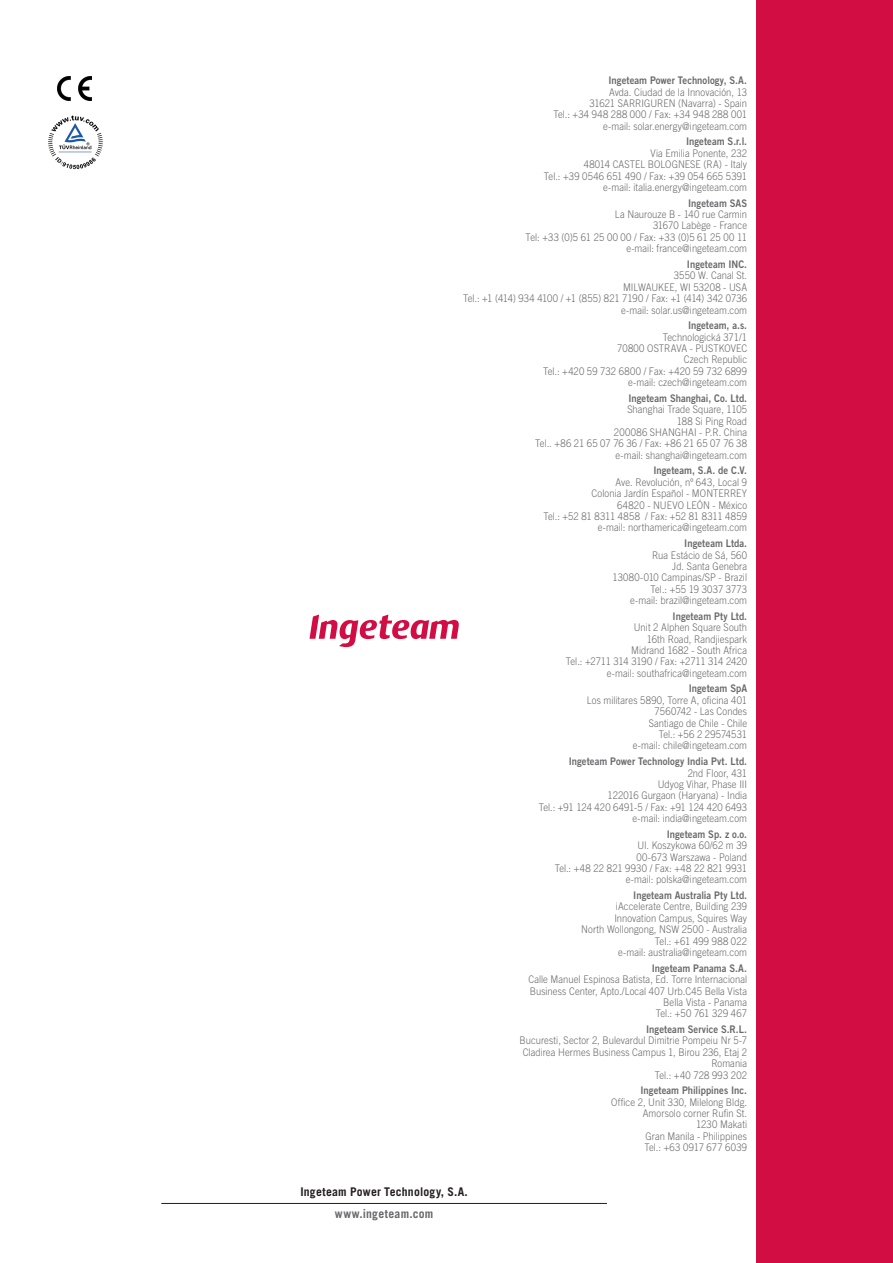
<style>
.page{position:relative;width:893px;height:1263px;background:#fff}
.page>*{position:absolute;margin:0;border:0;box-sizing:border-box;transform-origin:0 0}
.texto_pequeño{font:700 12px "Trade Gothic LT Std";letter-spacing:.02em;color:#231f20}
.texto_pequeño-2{font:700 12px "Trade Gothic LT Std";letter-spacing:.025em;color:#69696c}
.texto_pequeño-3{font:300 10.5px "Trade Gothic LT Std";letter-spacing:.005em;color:#69696c;scale:.9 1}
.texto_pequeño-4{font:10.5px "Trade Gothic LT Std Bd 2";letter-spacing:.005em;color:#69696c;scale:.9 1}
.texto_pequeño-5{font:300 10.5px "Trade Gothic LT Std";letter-spacing:.025em;color:#69696c;scale:.9 1}
.texto_pequeño-6{font:300 10.5px "Trade Gothic LT Std";letter-spacing:.035em;color:#69696c;scale:.9 1}
.texto_pequeño-7{font:300 10.5px "Trade Gothic LT Std";letter-spacing:-.015em;color:#69696c;scale:.9 1}
</style>
<div class="page">
<div style="left:757px;top:0;width:136px;height:1263px;background:#d20d44"></div>
<svg style="left:309px;top:614px;width:150px;height:33px"></svg>
<hr style="left:161px;top:1203px;width:446px;height:1px;background:#231f20">
<img style="left:58px;top:76px;width:33px;height:25px">
<img style="left:48px;top:115px;width:55px;height:55px">
<p class="texto_pequeño-4" style="left:608px;top:74px;width:156px">Ingeteam Power Technology, S.A.</p>
<p class="texto_pequeño-3" style="left:609px;top:86px;width:155px">Avda. Ciudad de la Innovación, 13</p>
<p class="texto_pequeño-3" style="left:589px;top:97px;width:177px">31621 SARRIGUREN (Navarra) - Spain</p>
<p class="texto_pequeño-6" style="left:553px;top:108px;width:217px">Tel.: +34 948 288 000 / Fax: +34 948 288 001</p>
<p class="texto_pequeño-3" style="left:603px;top:120px;width:161px">e-mail: solar.energy@ingeteam.com</p>
<p class="texto_pequeño-4" style="left:686px;top:135px;width:69px">Ingeteam S.r.l.</p>
<p class="texto_pequeño-3" style="left:651px;top:147px;width:109px">Via Emilia Ponente, 232</p>
<p class="texto_pequeño-3" style="left:584px;top:158px;width:183px">48014 CASTEL BOLOGNESE (RA) - Italy</p>
<p class="texto_pequeño-5" style="left:544px;top:170px;width:227px">Tel.: +39 0546 651 490 / Fax: +39 054 665 5391</p>
<p class="texto_pequeño-3" style="left:603px;top:181px;width:161px">e-mail: italia.energy@ingeteam.com</p>
<p class="texto_pequeño-4" style="left:688px;top:196px;width:67px">Ingeteam SAS</p>
<p class="texto_pequeño-3" style="left:615px;top:208px;width:148px">La Naurouze B - 140 rue Carmin</p>
<p class="texto_pequeño-3" style="left:653px;top:219px;width:106px">31670 Labège - France</p>
<p class="texto_pequeño-3" style="left:526px;top:231px;width:248px">Tel: +33 (0)5 61 25 00 00 / Fax: +33 (0)5 61 25 00 11</p>
<p class="texto_pequeño-3" style="left:626px;top:242px;width:136px">e-mail: france@ingeteam.com</p>
<p class="texto_pequeño-4" style="left:687px;top:258px;width:68px">Ingeteam INC.</p>
<p class="texto_pequeño-3" style="left:674px;top:269px;width:83px">3550 W. Canal St.</p>
<p class="texto_pequeño-3" style="left:623px;top:281px;width:139px">MILWAUKEE, WI 53208 - USA</p>
<p class="texto_pequeño-3" style="left:463px;top:292px;width:317px">Tel.: +1 (414) 934 4100 / +1 (855) 821 7190 / Fax: +1 (414) 342 0736</p>
<p class="texto_pequeño-3" style="left:621px;top:304px;width:141px">e-mail: solar.us@ingeteam.com</p>
<p class="texto_pequeño-4" style="left:688px;top:319px;width:67px">Ingeteam, a.s.</p>
<p class="texto_pequeño-3" style="left:663px;top:331px;width:95px">Technologická 371/1</p>
<p class="texto_pequeño-3" style="left:617px;top:342px;width:146px">70800 OSTRAVA - PUSTKOVEC</p>
<p class="texto_pequeño-3" style="left:684px;top:353px;width:72px">Czech Republic</p>
<p class="texto_pequeño-3" style="left:543px;top:365px;width:228px">Tel.: +420 59 732 6800 / Fax: +420 59 732 6899</p>
<p class="texto_pequeño-3" style="left:628px;top:376px;width:134px">e-mail: czech@ingeteam.com</p>
<p class="texto_pequeño-4" style="left:628px;top:392px;width:133px">Ingeteam Shanghai, Co. Ltd.</p>
<p class="texto_pequeño-3" style="left:627px;top:403px;width:135px">Shanghai Trade Square, 1105</p>
<p class="texto_pequeño-3" style="left:677px;top:415px;width:80px">188 Si Ping Road</p>
<p class="texto_pequeño-3" style="left:614px;top:426px;width:149px">200086 SHANGHAI - P.R. China</p>
<p class="texto_pequeño-3" style="left:535px;top:437px;width:237px">Tel.. +86 21 65 07 76 36 / Fax: +86 21 65 07 76 38</p>
<p class="texto_pequeño-3" style="left:616px;top:449px;width:148px">e-mail: shanghai@ingeteam.com</p>
<p class="texto_pequeño-4" style="left:653px;top:464px;width:106px">Ingeteam, S.A. de C.V.</p>
<p class="texto_pequeño-3" style="left:616px;top:476px;width:148px">Ave. Revolución, nº 643, Local 9</p>
<p class="texto_pequeño-3" style="left:592px;top:487px;width:174px">Colonia Jardín Español - MONTERREY</p>
<p class="texto_pequeño-3" style="left:617px;top:499px;width:146px">64820 - NUEVO LEÓN - México</p>
<p class="texto_pequeño-3" style="left:543px;top:510px;width:228px">Tel.: +52 81 8311 4858 / Fax: +52 81 8311 4859</p>
<p class="texto_pequeño-3" style="left:598px;top:521px;width:167px">e-mail: northamerica@ingeteam.com</p>
<p class="texto_pequeño-4" style="left:684px;top:537px;width:71px">Ingeteam Ltda.</p>
<p class="texto_pequeño-3" style="left:652px;top:549px;width:107px">Rua Estácio de Sá, 560</p>
<p class="texto_pequeño-3" style="left:672px;top:560px;width:85px">Jd. Santa Genebra</p>
<p class="texto_pequeño-3" style="left:612px;top:571px;width:151px">13080-010 Campinas/SP - Brazil</p>
<p class="texto_pequeño-3" style="left:650px;top:583px;width:109px">Tel.: +55 19 3037 3773</p>
<p class="texto_pequeño-3" style="left:630px;top:594px;width:131px">e-mail: brazil@ingeteam.com</p>
<p class="texto_pequeño-4" style="left:673px;top:609px;width:84px">Ingeteam Pty Ltd.</p>
<p class="texto_pequeño-3" style="left:634px;top:621px;width:127px">Unit 2 Alphen Square South</p>
<p class="texto_pequeño-3" style="left:647px;top:633px;width:113px">16th Road, Randjiespark</p>
<p class="texto_pequeño-3" style="left:631px;top:644px;width:130px">Midrand 1682 - South Africa</p>
<p class="texto_pequeño-7" style="left:566px;top:655px;width:203px">Tel.: +2711 314 3190 / Fax: +2711 314 2420</p>
<p class="texto_pequeño-3" style="left:607px;top:667px;width:157px">e-mail: southafrica@ingeteam.com</p>
<p class="texto_pequeño-4" style="left:689px;top:682px;width:66px">Ingeteam SpA</p>
<p class="texto_pequeño-3" style="left:587px;top:694px;width:179px">Los militares 5890, Torre A, oficina 401</p>
<p class="texto_pequeño-3" style="left:655px;top:705px;width:104px">7560742 - Las Condes</p>
<p class="texto_pequeño-3" style="left:649px;top:717px;width:111px">Santiago de Chile - Chile</p>
<p class="texto_pequeño-3" style="left:659px;top:728px;width:100px">Tel.: +56 2 29574531</p>
<p class="texto_pequeño-3" style="left:633px;top:739px;width:128px">e-mail: chile@ingeteam.com</p>
<p class="texto_pequeño-4" style="left:569px;top:755px;width:200px">Ingeteam Power Technology India Pvt. Ltd.</p>
<p class="texto_pequeño-3" style="left:688px;top:766px;width:67px">2nd Floor, 431</p>
<p class="texto_pequeño-3" style="left:658px;top:778px;width:101px">Udyog Vihar, Phase III</p>
<p class="texto_pequeño-3" style="left:607px;top:789px;width:157px">122016 Gurgaon (Haryana) - India</p>
<p class="texto_pequeño-3" style="left:539px;top:801px;width:233px">Tel.: +91 124 420 6491-5 / Fax: +91 124 420 6493</p>
<p class="texto_pequeño-3" style="left:633px;top:812px;width:129px">e-mail: india@ingeteam.com</p>
<p class="texto_pequeño-4" style="left:667px;top:827px;width:91px">Ingeteam Sp. z o.o.</p>
<p class="texto_pequeño-3" style="left:637px;top:839px;width:123px">Ul. Koszykowa 60/62 m 39</p>
<p class="texto_pequeño-3" style="left:637px;top:851px;width:124px">00-673 Warszawa - Poland</p>
<p class="texto_pequeño-3" style="left:555px;top:862px;width:215px">Tel.: +48 22 821 9930 / Fax: +48 22 821 9931</p>
<p class="texto_pequeño-3" style="left:626px;top:873px;width:136px">e-mail: polska@ingeteam.com</p>
<p class="texto_pequeño-4" style="left:633px;top:889px;width:128px">Ingeteam Australia Pty Ltd.</p>
<p class="texto_pequeño-3" style="left:616px;top:900px;width:147px">iAccelerate Centre, Building 239</p>
<p class="texto_pequeño-3" style="left:614px;top:912px;width:149px">Innovation Campus, Squires Way</p>
<p class="texto_pequeño-3" style="left:581px;top:923px;width:186px">North Wollongong, NSW 2500 - Australia</p>
<p class="texto_pequeño-3" style="left:655px;top:935px;width:104px">Tel.: +61 499 988 022</p>
<p class="texto_pequeño-3" style="left:618px;top:946px;width:145px">e-mail: australia@ingeteam.com</p>
<p class="texto_pequeño-4" style="left:652px;top:961px;width:107px">Ingeteam Panama S.A.</p>
<p class="texto_pequeño-3" style="left:528px;top:973px;width:245px">Calle Manuel Espinosa Batista, Ed. Torre Internacional</p>
<p class="texto_pequeño-3" style="left:530px;top:984px;width:243px">Business Center, Apto./Local 407 Urb.C45 Bella Vista</p>
<p class="texto_pequeño-3" style="left:663px;top:996px;width:95px">Bella Vista - Panama</p>
<p class="texto_pequeño-3" style="left:656px;top:1007px;width:103px">Tel.: +50 761 329 467</p>
<p class="texto_pequeño-4" style="left:646px;top:1023px;width:114px">Ingeteam Service S.R.L.</p>
<p class="texto_pequeño-3" style="left:520px;top:1034px;width:254px">Bucuresti, Sector 2, Bulevardul Dimitrie Pompeiu Nr 5-7</p>
<p class="texto_pequeño-3" style="left:523px;top:1046px;width:251px">Cladirea Hermes Business Campus 1, Birou 236, Etaj 2</p>
<p class="texto_pequeño-3" style="left:711px;top:1057px;width:41px">Romania</p>
<p class="texto_pequeño-3" style="left:655px;top:1068px;width:104px">Tel.: +40 728 993 202</p>
<p class="texto_pequeño-4" style="left:640px;top:1084px;width:120px">Ingeteam Philippines Inc.</p>
<p class="texto_pequeño-3" style="left:611px;top:1096px;width:153px">Office 2, Unit 330, Milelong Bldg.</p>
<p class="texto_pequeño-3" style="left:643px;top:1107px;width:117px">Amorsolo corner Rufin St.</p>
<p class="texto_pequeño-3" style="left:696px;top:1118px;width:58px">1230 Makati</p>
<p class="texto_pequeño-3" style="left:645px;top:1130px;width:114px">Gran Manila - Philippines</p>
<p class="texto_pequeño-3" style="left:644px;top:1141px;width:116px">Tel.: +63 0917 677 6039</p>
<p class="texto_pequeño" style="left:300px;top:1185px;width:169px">Ingeteam Power Technology, S.A.</p>
<p class="texto_pequeño-2" style="left:335px;top:1206px;width:100px">www.ingeteam.com</p>
</div>
